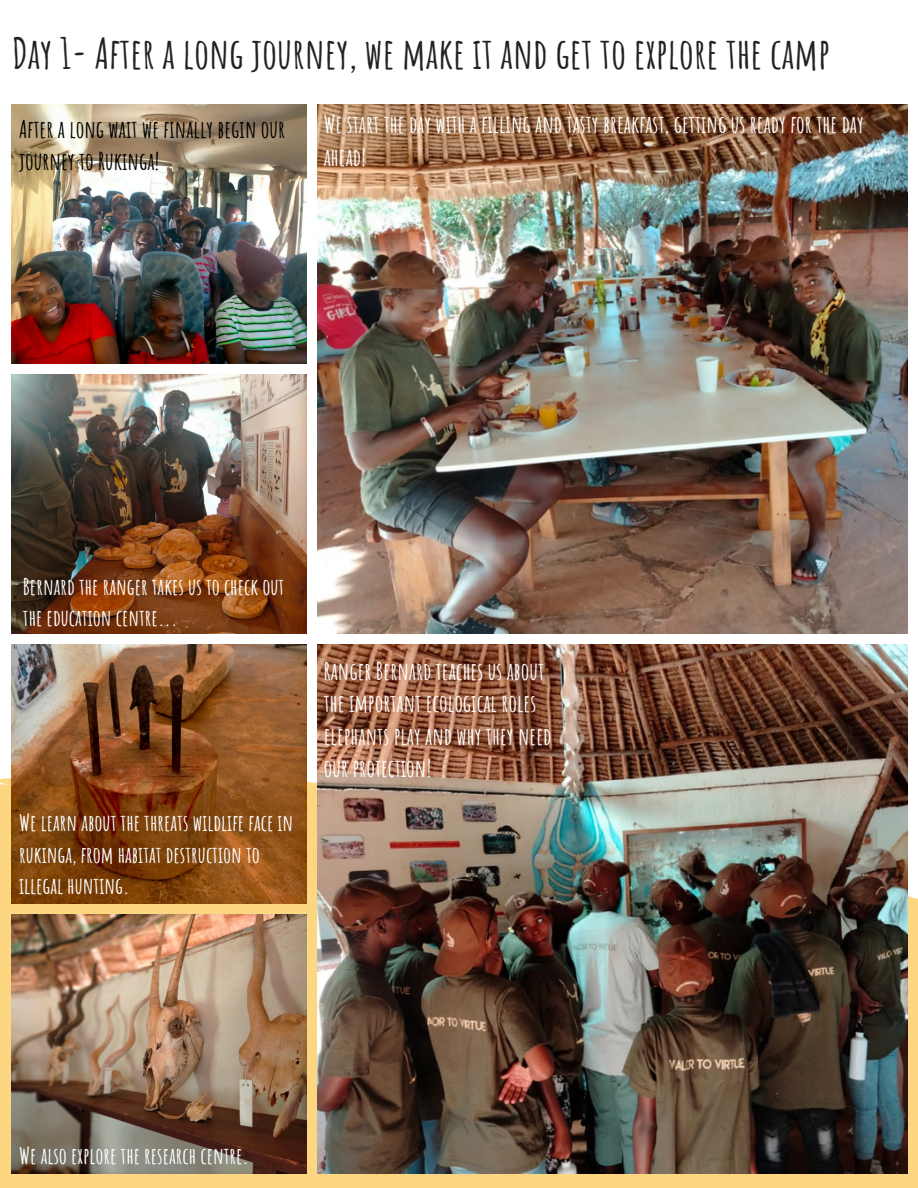
<style>
.page{position:relative;width:918px;height:1188px;background:#fff}
.page>*{position:absolute;margin:0;border:0;box-sizing:border-box;transform-origin:0 0}
.t1{font:700 42px "Amatic SC";color:#222}
.t2{font:700 24px/32.7px "Amatic SC";color:#fff}
.t3{font:700 24px/32.7px "Amatic SC";color:#000}
.t4{font:700 22.5px/31.5px "Amatic SC";color:#fff}
</style>
<div class="page">
<div style="left:0;top:944px;width:918px;height:244px;background:#fcd680"></div>
<svg style="left:0;top:748px;width:918px;height:345px;fill:#fcd680"></svg>
<img style="left:12px;top:105px;width:294px;height:259px">
<img style="left:12px;top:375px;width:294px;height:259px">
<img style="left:12px;top:645px;width:294px;height:259px">
<img style="left:12px;top:915px;width:294px;height:259px">
<img style="left:318px;top:105px;width:589px;height:529px">
<img style="left:318px;top:645px;width:589px;height:529px">
<p class="t1" style="left:12px;top:27px;width:819px">Day 1- After a long journey, we make it and get to explore the camp</p>
<p class="t3" style="left:19px;top:112px;width:268px">After a long wait we finally begin our journey to Rukinga!</p>
<p class="t2" style="left:324px;top:107px;width:542px">We start the day with a filling and tasty breakfast, getting us ready for the day ahead!</p>
<p class="t4" style="left:23px;top:571px;width:263px">Bernard the ranger takes us to check out the education centre...</p>
<p class="t4" style="left:19px;top:807px;width:276px">We learn about the threats wildlife face in rukinga, from habitat destruction to illegal hunting.</p>
<p class="t2" style="left:324px;top:654px;width:229px">Ranger Bernard teaches us about the important ecological roles elephants play and why they need our protection!</p>
<p class="t4" style="left:19px;top:1139px;width:232px">We also explore the research centre.</p>
</div>
